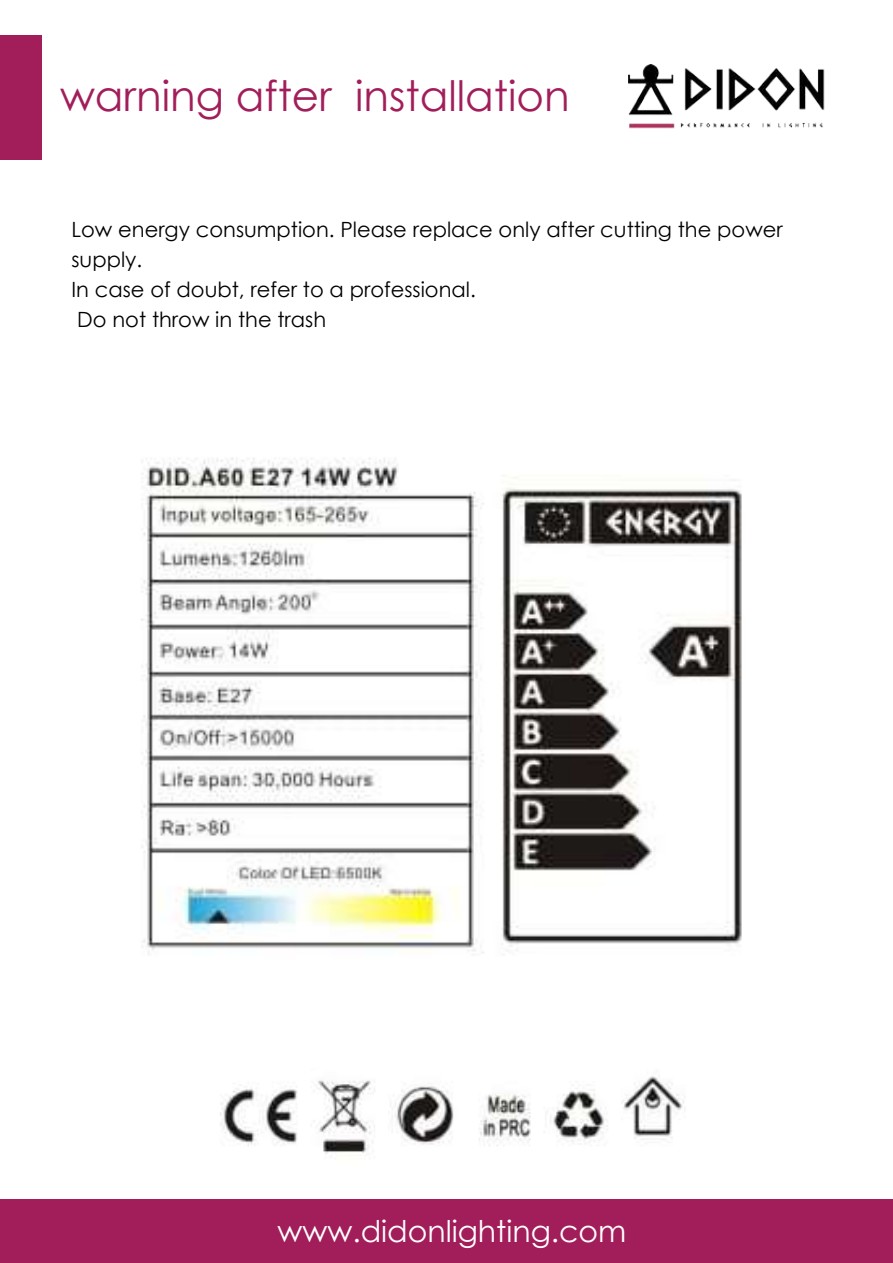
<style>
.page{position:relative;width:893px;height:1263px;background:#fff}
.page>*{position:absolute;margin:0;border:0;box-sizing:border-box;transform-origin:0 0}
.t1{font:42px "Century Gothic";color:#a21e5b}
.t2{font:30px "Century Gothic";color:#fff}
.t3{font:21px/30px "Century Gothic";color:#000}
</style>
<div class="page">
<div style="left:0;top:1200px;width:893px;height:63px;background:#a21e5b"></div>
<div style="left:0;top:36px;width:41px;height:124px;background:#a21e5b"></div>
<img style="left:628px;top:64px;width:197px;height:65px">
<img style="left:220px;top:1076px;width:464px;height:83px">
<img style="left:141px;top:457px;width:601px;height:498px">
<h1 class="t1" style="left:60px;top:66px;width:511px">warning after installation</h1>
<p class="t3" style="left:71px;top:214px;width:713px">Low energy consumption. Please replace only after cutting the power supply.<br>In case of doubt, refer to a professional.<br>Do not throw in the trash</p>
<h2 class="t2" style="left:278px;top:1210px;width:350px">www.didonlighting.com</h2>
</div>
